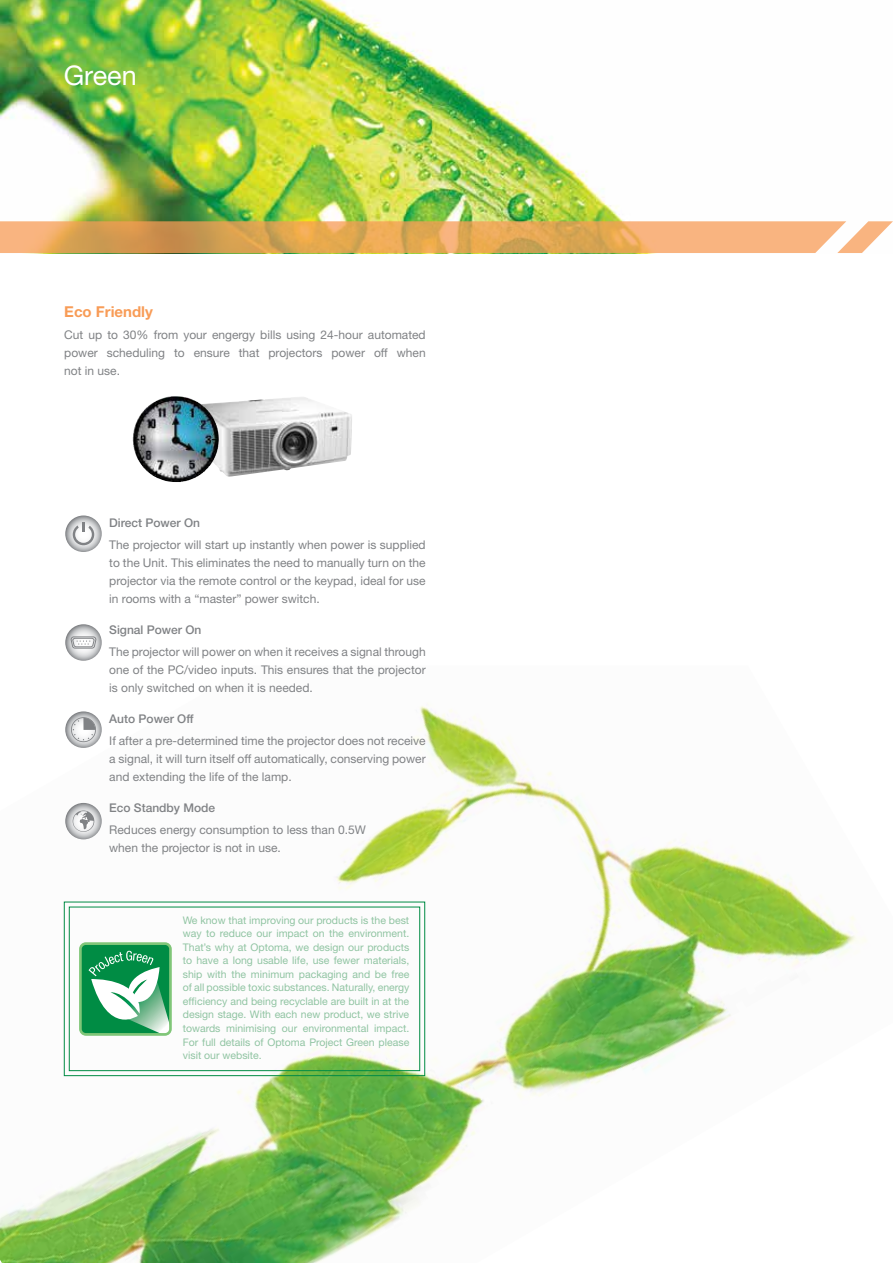
<style>
.page{position:relative;width:893px;height:1263px;background:#fff}
.page>*{position:absolute;margin:0;border:0;box-sizing:border-box;transform-origin:0 0}
.t1{font:27px "Helvetica Neue";color:#fff}
.t2{font:700 15px "Helvetica Neue";color:#f89c57}
.t3{font:12px/18px "Helvetica Neue";color:#808285;text-align:justify}
.t4{font:500 12px "Helvetica Neue";color:#808285}
.t5{font:10.5px/13.5px "Helvetica Neue";color:#90c4a2;text-align:justify}
</style>
<div class="page">
<img style="left:0;top:706px;width:866px;height:557px">
<img style="left:219px;top:397px;width:133px;height:80px">
<img style="left:133px;top:396px;width:86px;height:86px">
<svg style="left:65px;top:515px;width:37px;height:37px"></svg>
<svg style="left:73px;top:522px;width:21px;height:23px"></svg>
<svg style="left:65px;top:624px;width:37px;height:37px"></svg>
<svg style="left:70px;top:636px;width:27px;height:13px"></svg>
<svg style="left:65px;top:711px;width:37px;height:37px"></svg>
<svg style="left:71px;top:717px;width:25px;height:25px"></svg>
<svg style="left:65px;top:803px;width:37px;height:36px"></svg>
<svg style="left:73px;top:810px;width:21px;height:22px"></svg>
<img style="left:0;top:0;width:623px;height:221px">
<svg style="left:63px;top:901px;width:363px;height:176px"></svg>
<div style="left:69px;top:906px;width:351px;height:165px;border:1px solid #008c44"></div>
<svg style="left:79px;top:942px;width:93px;height:94px"></svg>
<svg style="left:0;top:221px;width:893px;height:32px;background:#e6ac67"></svg>
<h1 class="t1" style="left:64px;top:59px;width:75px">Green</h1>
<p class="t2" style="left:64px;top:302px;width:90px">Eco Friendly</p>
<p class="t3" style="left:64px;top:326px;width:363px">Cut up to 30% from your engergy bills using 24-hour automated power scheduling to ensure that projectors power off when not in use.</p>
<p class="t4" style="left:109px;top:515px;width:92px">Direct Power On</p>
<p class="t3" style="left:109px;top:535px;width:318px">The projector will start up instantly when power is supplied to the Unit. This eliminates the need to manually turn on the projector via the remote control or the keypad, ideal for use in rooms with a “master” power switch.</p>
<p class="t4" style="left:109px;top:622px;width:94px">Signal Power On</p>
<p class="t3" style="left:109px;top:642px;width:318px">The projector will power on when it receives a signal through one of the PC/video inputs. This ensures that the projector is only switched on when it is needed.</p>
<p class="t4" style="left:109px;top:711px;width:86px">Auto Power Off</p>
<p class="t3" style="left:109px;top:731px;width:318px">If after a pre-determined time the projector does not receive a signal, it will turn itself off automatically, conserving power and extending the life of the lamp.</p>
<p class="t4" style="left:109px;top:800px;width:108px">Eco Standby Mode</p>
<p class="t3" style="left:109px;top:820px;width:258px">Reduces energy consumption to less than 0.5W when the projector is not in use.</p>
<p class="t5" style="left:183px;top:913px;width:228px">We know that improving our products is the best way to reduce our impact on the environment.<br>That’s why at Optoma, we design our products to have a long usable life, use fewer materials, ship with the minimum packaging and be free of all possible toxic substances. Naturally, energy efficiency and being recyclable are built in at the design stage. With each new product, we strive towards minimising our environmental impact.<br>For full details of Optoma Project Green please visit our website.</p>
</div>
